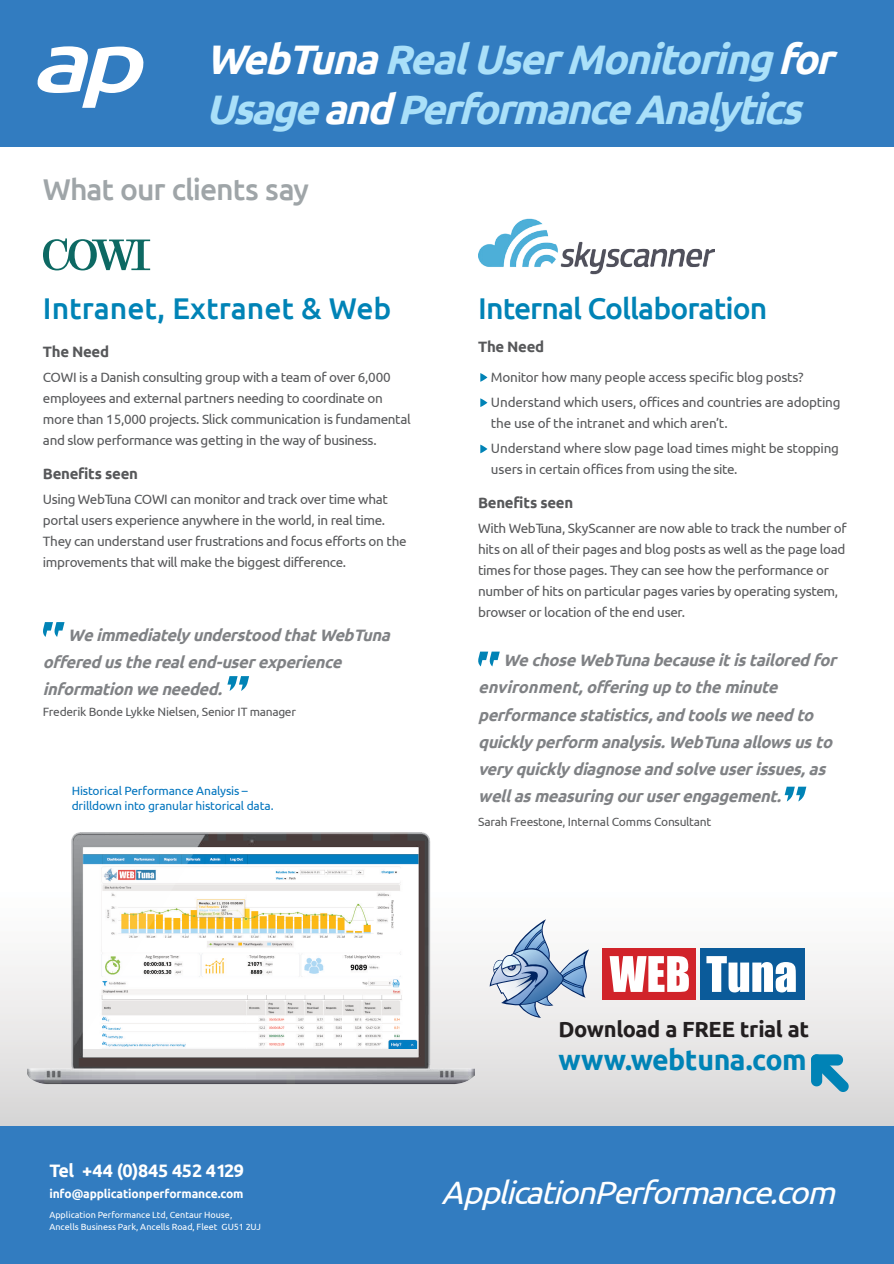
<style>
.page{position:relative;width:894px;height:1264px;background:#fff}
.page>*{position:absolute;margin:0;border:0;box-sizing:border-box;transform-origin:0 0}
.t1{font:italic 700 41.25px/49.5px "Ubuntu";color:#aae0f9}
.t2{font:italic 32.4px "Ubuntu";color:#fff}
.t3{font:500 30px "Ubuntu";letter-spacing:-.03em;color:#0083b6}
.t4{font:500 30px "Ubuntu";color:#0083b6}
.t5{font:500 30px "Ubuntu";letter-spacing:-.035em;color:#9fa5a8}
.t6{font:700 28.5px "Ubuntu";letter-spacing:-.02em;color:#0083b6}
.t7{font:700 21.9px "Ubuntu";letter-spacing:-.02em;color:#231f20}
.t8{font:700 18px "Ubuntu";letter-spacing:-.025em;color:#fff}
.t9{font:italic 700 16.5px/27px "Ubuntu";letter-spacing:-.025em;color:#808285}
.t10{font:700 15px "Ubuntu";letter-spacing:-.02em;color:#57585a}
.t11{font:13.5px/21px "Ubuntu";letter-spacing:-.02em;color:#57585a}
.t12{font:12px "Ubuntu";letter-spacing:-.025em;color:#57585a}
.t13{font:12px/15px "Ubuntu";letter-spacing:-.01em;color:#0074be}
.t14{font:700 12px "Ubuntu";letter-spacing:-.01em;color:#fff}
.t15{font:9px/12px "Ubuntu";color:#fff}
.s1{color:#fff}
</style>
<div class="page">
<img style="left:0;top:948px;width:893px;height:178px">
<svg style="left:480px;top:373px;width:7px;height:9px"></svg>
<svg style="left:480px;top:398px;width:7px;height:9px"></svg>
<svg style="left:480px;top:444px;width:7px;height:9px"></svg>
<svg style="left:478px;top:651px;width:22px;height:15px"></svg>
<svg style="left:784px;top:786px;width:22px;height:15px"></svg>
<svg style="left:43px;top:622px;width:22px;height:15px"></svg>
<svg style="left:227px;top:676px;width:22px;height:15px"></svg>
<div style="left:0;top:1126px;width:893px;height:137px;background:#327cc0"></div>
<div style="left:0;top:0;width:893px;height:147px;background:#327cc0"></div>
<svg style="left:37px;top:46px;width:107px;height:62px"></svg>
<img style="left:479px;top:218px;width:235px;height:57px">
<svg style="left:43px;top:238px;width:107px;height:32px"></svg>
<svg style="left:811px;top:1054px;width:38px;height:37px"></svg>
<div style="left:602px;top:948px;width:94px;height:51px;background:#d1232a"></div>
<div style="left:700px;top:948px;width:104px;height:51px;background:#0b5b9a"></div>
<svg style="left:490px;top:919px;width:99px;height:98px"></svg>
<svg style="left:609px;top:956px;width:80px;height:35px"></svg>
<svg style="left:706px;top:956px;width:90px;height:36px"></svg>
<img style="left:27px;top:832px;width:447px;height:256px">
<h1 class="t1" style="left:206px;top:38px;width:638px"><span class="s1">WebTuna</span> Real User Monitoring <span class="s1">for<br></span>Usage <span class="s1">and</span> Performance Analytics</h1>
<h3 class="t5" style="left:43px;top:176px;width:268px">What our clients say</h3>
<h3 class="t4" style="left:43px;top:295px;width:350px">Intranet, Extranet &amp; Web</h3>
<p class="t10" style="left:43px;top:345px;width:68px">The Need</p>
<p class="t11" style="left:43px;top:367px;width:369px">COWI is a Danish consulting group with a team of over 6,000 employees and external partners needing to coordinate on more than 15,000 projects. Slick communication is fundamental and slow performance was getting in the way of business.</p>
<p class="t10" style="left:43px;top:467px;width:96px">Benefits seen</p>
<p class="t11" style="left:43px;top:489px;width:365px">Using WebTuna COWI can monitor and track over time what portal users experience anywhere in the world, in real time.<br>They can understand user frustrations and focus efforts on the improvements that will make the biggest difference.</p>
<p class="t9" style="left:43px;top:623px;width:352px;text-indent:25px">We immediately understood that WebTuna offered us the real end-user experience information we needed.</p>
<p class="t12" style="left:43px;top:707px;width:254px">Frederik Bonde Lykke Nielsen, Senior IT manager</p>
<p class="t13" style="left:72px;top:784px;width:204px">Historical Performance Analysis – drilldown into granular historical data.</p>
<h3 class="t3" style="left:478px;top:295px;width:291px">Internal Collaboration</h3>
<p class="t10" style="left:478px;top:340px;width:68px">The Need</p>
<p class="t11" style="left:491px;top:365px;width:351px;line-height:25.2px">Monitor how many people access specific blog posts?<br>Understand which users, offices and countries are adopting</p>
<p class="t11" style="left:491px;top:411px;width:349px;line-height:25.2px">the use of the intranet and which aren’t.<br>Understand where slow page load times might be stopping</p>
<p class="t11" style="left:491px;top:460px;width:248px">users in certain offices from using the site.</p>
<p class="t10" style="left:478px;top:496px;width:96px">Benefits seen</p>
<p class="t11" style="left:478px;top:519px;width:370px">With WebTuna, SkyScanner are now able to track the number of hits on all of their pages and blog posts as well as the page load times for those pages. They can see how the performance or number of hits on particular pages varies by operating system, browser or location of the end user.</p>
<p class="t9" style="left:478px;top:648px;width:363px;text-indent:25px">We chose WebTuna because it is tailored for environment, offering up to the minute performance statistics, and tools we need to quickly perform analysis. WebTuna allows us to very quickly diagnose and solve user issues, as well as measuring our user engagement.</p>
<p class="t12" style="left:478px;top:816px;width:235px">Sarah Freestone, Internal Comms Consultant</p>
<h3 class="t8" style="left:49px;top:1163px;width:196px">Tel +44 (0)845 452 4129</h3>
<p class="t14" style="left:49px;top:1188px;width:196px">info@applicationperformance.com</p>
<p class="t15" style="left:49px;top:1209px;width:213px">Application Performance Ltd, Centaur House,<br>Ancells Business Park, Ancells Road, Fleet GU51 2UJ</p>
<h3 class="t7" style="left:558px;top:1019px;width:252px">Download a FREE trial at</h3>
<h3 class="t6" style="left:558px;top:1047px;width:250px">www.webtuna.com</h3>
<h2 class="t2" style="left:441px;top:1178px;width:403px">ApplicationPerformance.com</h2>
</div>
